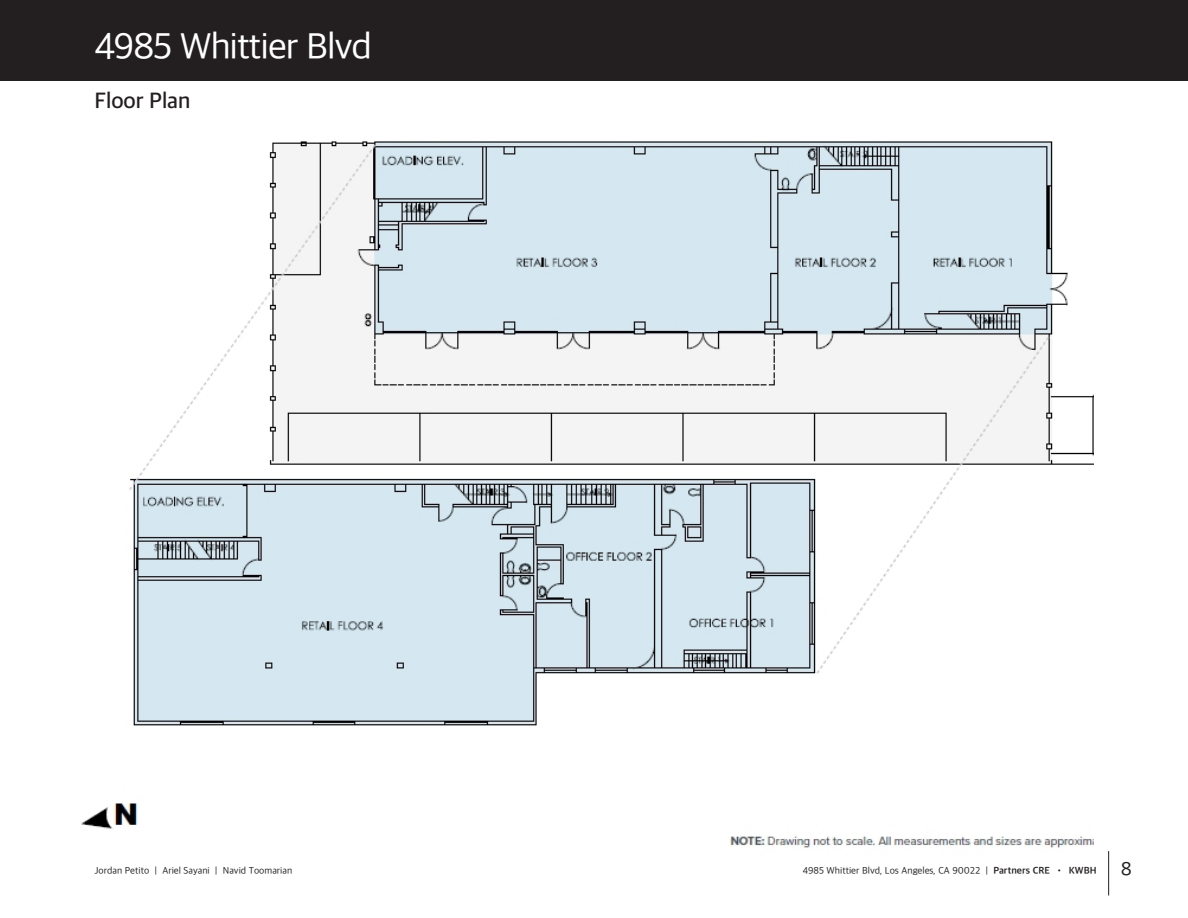
<style>
.page{position:relative;width:1188px;height:918px;background:#fff}
.page>*{position:absolute;margin:0;border:0;box-sizing:border-box;transform-origin:0 0}
.t1{font:37.5px "Apple SD Gothic Neo";letter-spacing:-.03em;color:#fff}
.t2{font:600 22.5px "Apple SD Gothic Neo";letter-spacing:-.005em;color:#231f20}
.t3{font:19.5px "Apple SD Gothic Neo";color:#231f20}
.t4{font:9.75px "Apple SD Gothic Neo";color:#231f20}
.s1{font-weight:700}
</style>
<div class="page">
<div style="left:0;top:0;width:1188px;height:81px;background:#231f20"></div>
<hr style="left:1108px;top:851px;width:1px;height:45px;background:#231f20">
<img style="left:81px;top:141px;width:1013px;height:707px">
<h1 class="t1" style="left:94px;top:26px;width:279px">4985 Whittier Blvd</h1>
<p class="t2" style="left:94px;top:89px;width:97px">Floor Plan</p>
<p class="t4" style="left:94px;top:865px;width:199px">Jordan Petito | Ariel Sayani | Navid Toomarian</p>
<p class="t4" style="left:803px;top:865px;width:295px">4985 Whittier Blvd, Los Angeles, CA 90022 | <span class="s1">Partners CRE • KWBH</span></p>
<h3 class="t3" style="left:1121px;top:858px;width:13px">8</h3>
</div>
